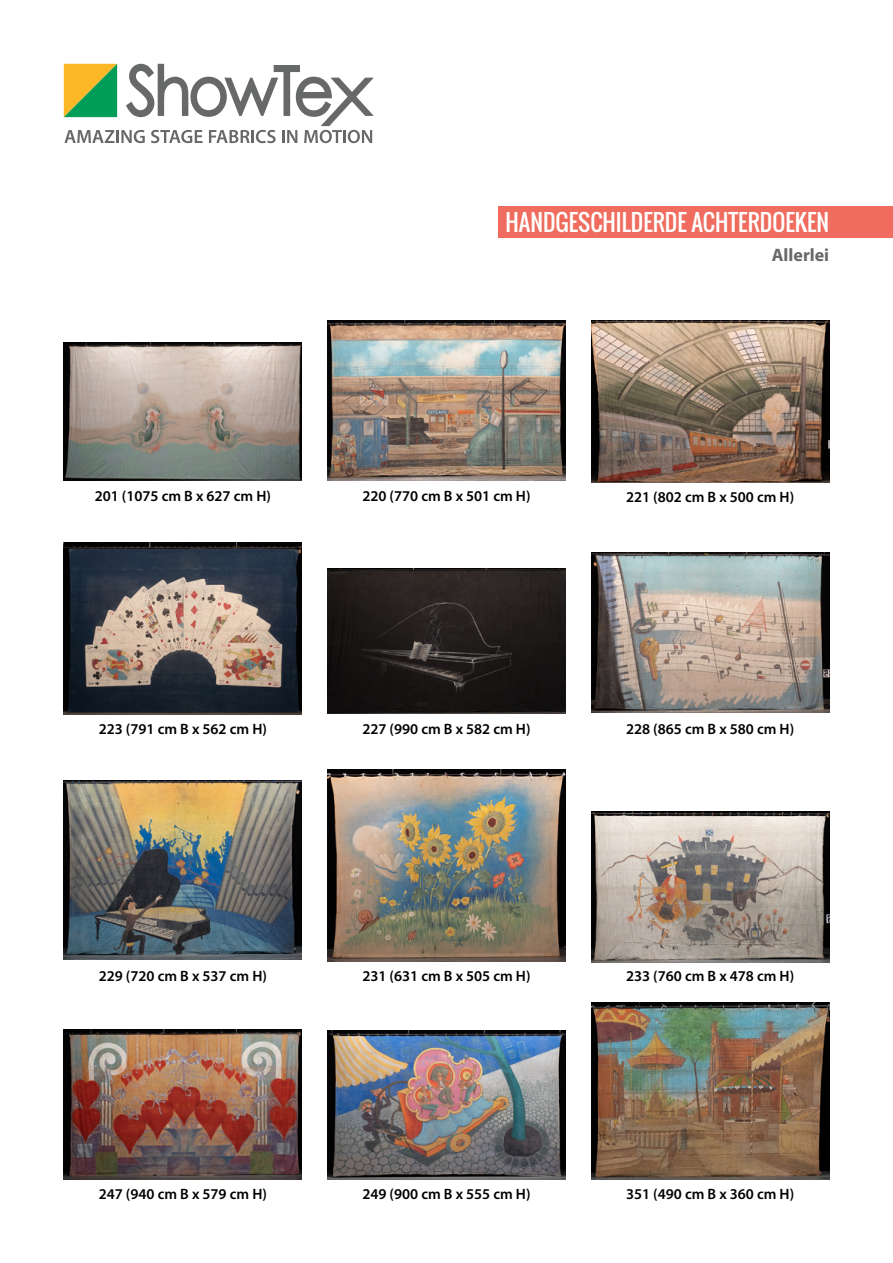
<style>
.page{position:relative;width:893px;height:1263px;background:#fff}
.page>*{position:absolute;margin:0;border:0;box-sizing:border-box;transform-origin:0 0}
.t1{font:22.5px "Oswald";color:#fff}
.t2{font:700 18px "Myriad Pro";color:#676869}
.t3{font:600 15px "Myriad Pro";color:#000}
</style>
<div class="page">
<img style="left:327px;top:769px;width:239px;height:192px">
<img style="left:591px;top:811px;width:238px;height:151px">
<img style="left:591px;top:553px;width:238px;height:160px">
<img style="left:327px;top:568px;width:239px;height:146px">
<img style="left:64px;top:781px;width:238px;height:179px">
<img style="left:327px;top:321px;width:239px;height:160px">
<img style="left:591px;top:321px;width:238px;height:161px">
<img style="left:591px;top:1002px;width:238px;height:178px">
<img style="left:64px;top:342px;width:238px;height:139px">
<img style="left:64px;top:543px;width:238px;height:171px">
<img style="left:64px;top:1030px;width:238px;height:149px">
<img style="left:327px;top:1031px;width:239px;height:148px">
<svg style="left:64px;top:64px;width:310px;height:79px"></svg>
<div style="left:499px;top:206px;width:394px;height:31px;background:#ef6c5e"></div>
<p class="t3" style="left:95px;top:486px;width:178px">201 (1075 cm B x 627 cm H)</p>
<p class="t3" style="left:99px;top:719px;width:170px">223 (791 cm B x 562 cm H)</p>
<h1 class="t1" style="left:506px;top:205px;width:325px">HANDGESCHILDERDE ACHTERDOEKEN</h1>
<p class="t2" style="left:772px;top:243px;width:59px">Allerlei</p>
<p class="t3" style="left:362px;top:486px;width:170px">220 (770 cm B x 501 cm H)</p>
<p class="t3" style="left:626px;top:488px;width:170px">221 (802 cm B x 500 cm H)</p>
<p class="t3" style="left:362px;top:719px;width:170px">227 (990 cm B x 582 cm H)</p>
<p class="t3" style="left:626px;top:719px;width:170px">228 (865 cm B x 580 cm H)</p>
<p class="t3" style="left:99px;top:966px;width:170px">229 (720 cm B x 537 cm H)</p>
<p class="t3" style="left:99px;top:1184px;width:170px">247 (940 cm B x 579 cm H)</p>
<p class="t3" style="left:362px;top:966px;width:170px">231 (631 cm B x 505 cm H)</p>
<p class="t3" style="left:626px;top:966px;width:170px">233 (760 cm B x 478 cm H)</p>
<p class="t3" style="left:362px;top:1184px;width:170px">249 (900 cm B x 555 cm H)</p>
<p class="t3" style="left:626px;top:1184px;width:170px">351 (490 cm B x 360 cm H)</p>
</div>
